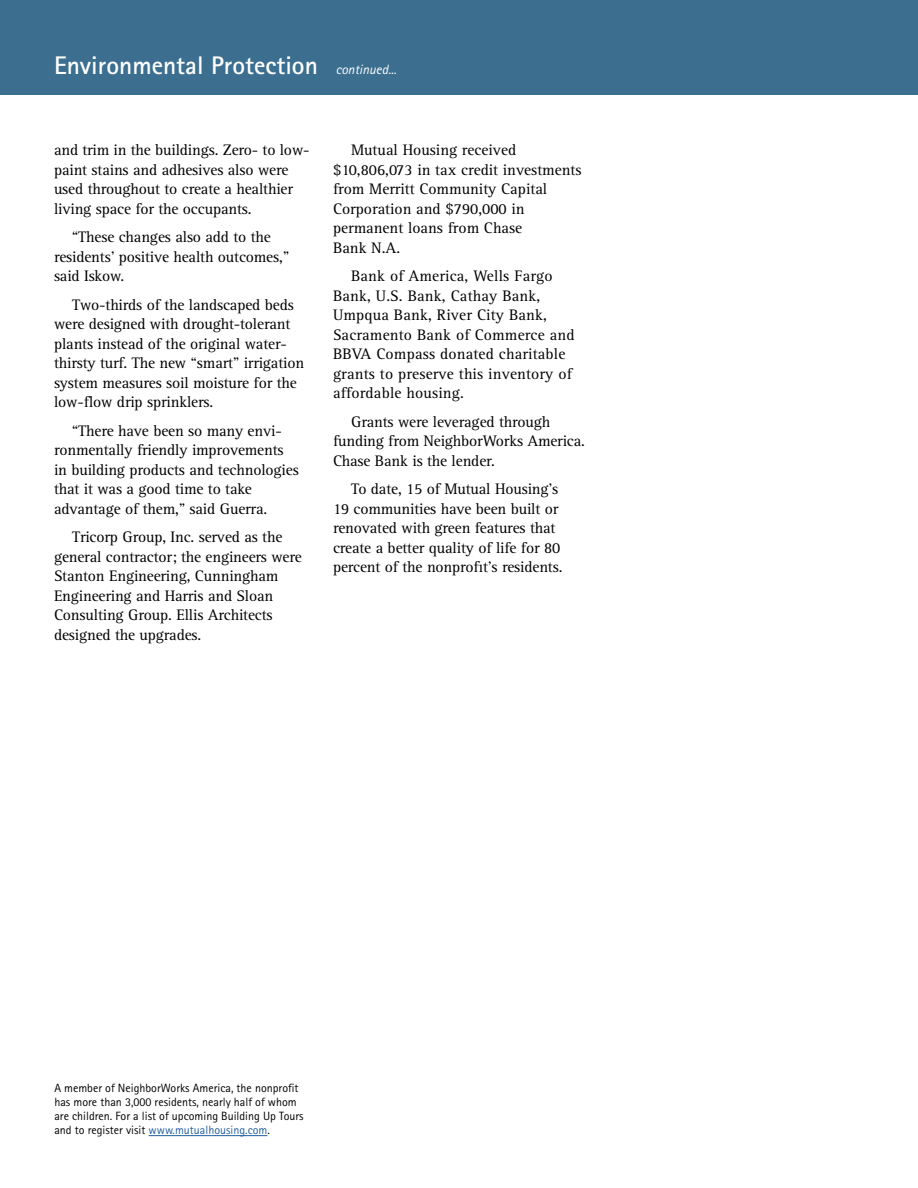
<style>
.page{position:relative;width:918px;height:1188px;background:#fff}
.page>*{position:absolute;margin:0;border:0;box-sizing:border-box;transform-origin:0 0}
.t1{font:700 25.5px "Rotis Sans Serif";color:#fff}
.t2{font:15.75px/19.5px "Rotis Serif";letter-spacing:-.01em;color:#000}
.t3{font:15.75px/19.5px "Rotis Serif";letter-spacing:.01em;color:#000}
.t4{font:italic 13.5px "Rotis Sans Serif";color:#fff}
.t5{font:12px/14.1px "Rotis Sans Serif";color:#000}
.s1{color:#215e9e}
</style>
<div class="page">
<div style="left:0;top:0;width:918px;height:95px;background:#3b6e8f"></div>
<hr style="left:149px;top:1135px;width:118px;height:1px;background:#215e9e">
<p class="t1" style="left:54px;top:49px;width:265px">Environmental Protection</p>
<p class="t4" style="left:336px;top:62px;width:62px">continued...</p>
<p class="t2" style="left:54px;top:141px;width:257px">and trim in the buildings. Zero- to low&shy;paint stains and adhesives also were used throughout to create a healthier living space for the occupants.</p>
<p class="t2" style="left:54px;top:228px;width:237px;text-indent:18px">“These changes also add to the residents’ positive health outcomes,” said Iskow.</p>
<p class="t2" style="left:54px;top:295px;width:252px;text-indent:18px">Two-thirds of the landscaped beds were designed with drought-tolerant plants instead of the original water&shy;thirsty turf. The new “smart” irrigation system measures soil moisture for the low-flow drip sprinklers.</p>
<p class="t2" style="left:54px;top:421px;width:246px;text-indent:18px">“There have been so many envi&shy;ronmentally friendly improvements in building products and technologies that it was a good time to take advantage of them,” said Guerra.</p>
<p class="t2" style="left:54px;top:528px;width:249px;text-indent:18px">Tricorp Group, Inc. served as the general contractor; the engineers were Stanton Engineering, Cunningham Engineering and Harris and Sloan Consulting Group. Ellis Architects designed the upgrades.</p>
<p class="t2" style="left:333px;top:141px;width:250px;text-indent:18px">Mutual Housing received $10,806,073 in tax credit investments from Merritt Community Capital<br>Corporation and $790,000 in permanent loans from Chase<br>Bank N.A.</p>
<p class="t3" style="left:333px;top:267px;width:243px;text-indent:18px">Bank of America, Wells Fargo<br>Bank, U.S. Bank, Cathay Bank,<br>Umpqua Bank, River City Bank,<br>Sacramento Bank of Commerce and<br>BBVA Compass donated charitable grants to preserve this inventory of affordable housing.</p>
<p class="t2" style="left:333px;top:412px;width:253px;text-indent:18px">Grants were leveraged through funding from NeighborWorks America.<br>Chase Bank is the lender.</p>
<p class="t2" style="left:333px;top:480px;width:231px;text-indent:18px">To date, 15 of Mutual Housing’s 19 communities have been built or renovated with green features that create a better quality of life for 80 percent of the nonprofit’s residents.</p>
<p class="t5" style="left:54px;top:1081px;width:251px">A member of NeighborWorks America, the nonprofit has more than 3,000 residents, nearly half of whom are children. For a list of upcoming Building Up Tours and to register visit <span class="s1">www.mutualhousing.com</span>.</p>
</div>
